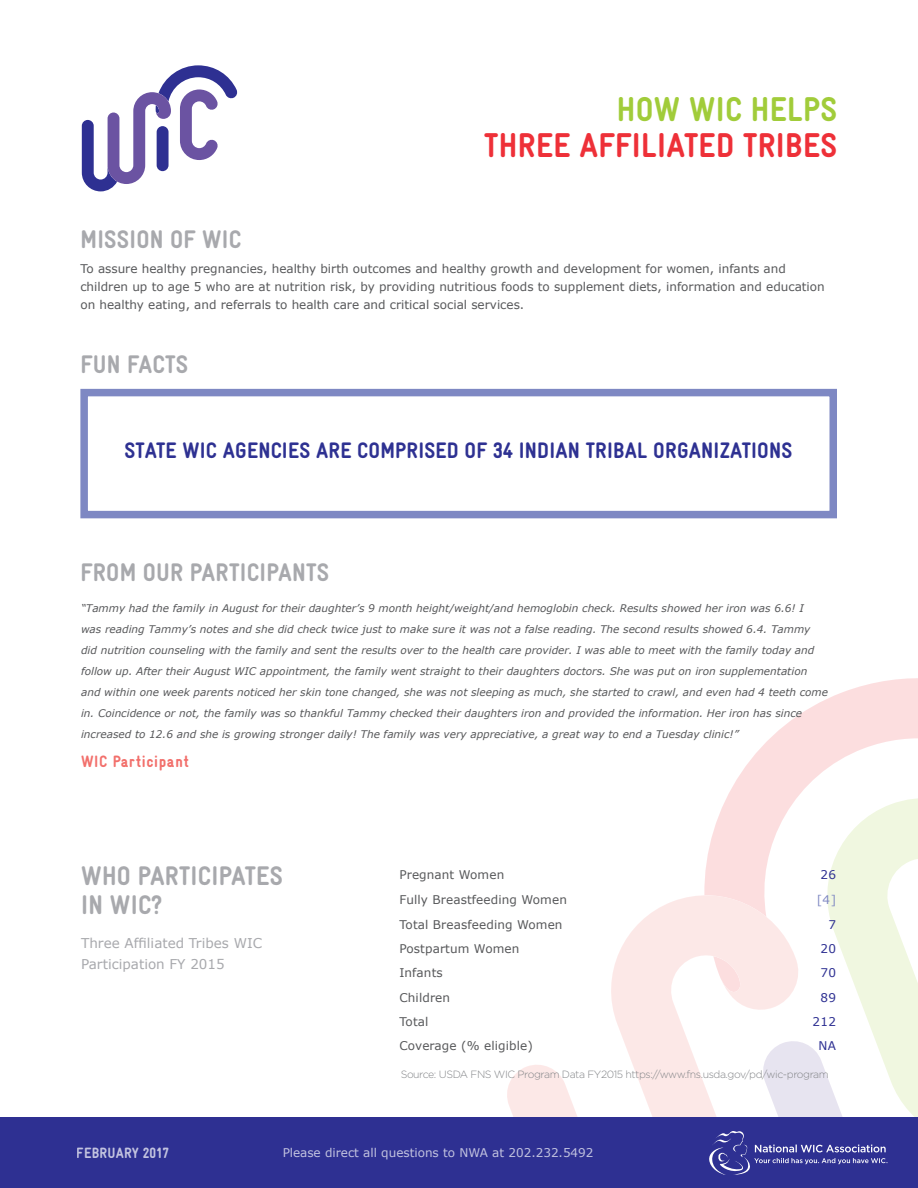
<style>
.page{position:relative;width:918px;height:1188px;background:#fff}
.page>*{position:absolute;margin:0;border:0;box-sizing:border-box;transform-origin:0 0}
.t1{font:900 34.5px/36px "Gravur Condensed Pro";letter-spacing:.01em;color:#ee3038;text-align:right}
.subheads{font:900 27px/28.5px "Gravur Condensed Pro";letter-spacing:.01em;color:#a8a9ad}
.Paragraph_Style_1{font:900 25.5px "Gravur Condensed Pro";letter-spacing:.01em;color:#a8a9ad}
.subheads-2{font:900 22.5px "Gravur Condensed Pro";letter-spacing:.01em;color:#2e3192}
.subheads-3{font:900 16.5px "Gravur Condensed Pro";letter-spacing:.04em;color:#f2706c}
.t2{font:900 15px "Gravur Condensed Pro";letter-spacing:.01em;color:#fff}
.subheads-4{font:13.5px/21px "Verdana";color:#a8a9ad}
.Paragraph_Style_1-2{font:12px/18px "Verdana";color:#57585a}
.subheads-5{font:12px "Verdana";letter-spacing:.01em;color:#57585a}
.t3{font:12px "Verdana";color:#fff}
.subheads-6{font:12px "Verdana";letter-spacing:.04em;color:#2e3092}
.subheads-7{font:12px "Verdana";color:#8089c3}
.subheads-8{font:italic 10.5px/21px "Verdana";color:#57585a}
.subheads-9{font:300 10.5px "Gotham";letter-spacing:-.04em;color:#838588}
.s1{color:#a1cc3a}
</style>
<div class="page">
<div style="left:80px;top:389px;width:757px;height:129px;border:8px solid #7e88c3"></div>
<svg style="left:705px;top:678px;width:213px;height:205px;fill:#fcdedf"></svg>
<svg style="left:503px;top:883px;width:256px;height:235px"></svg>
<svg style="left:759px;top:797px;width:159px;height:321px"></svg>
<div style="left:0;top:1118px;width:918px;height:70px;background:#2e3092"></div>
<svg style="left:82px;top:65px;width:156px;height:126px"></svg>
<svg style="left:709px;top:1131px;width:178px;height:44px"></svg>
<p class="t1" style="left:484px;top:92px;width:355px"><span class="s1">HOW WIC HELPS<br></span>THREE AFFILIATED TRIBES</p>
<p class="Paragraph_Style_1" style="left:81px;top:225px;width:162px">MISSION OF WIC</p>
<p class="Paragraph_Style_1-2" style="left:80px;top:259px;width:746px">To assure healthy pregnancies, healthy birth outcomes and healthy growth and development for women, infants and children up to age 5 who are at nutrition risk, by providing nutritious foods to supplement diets, information and education on healthy eating, and referrals to health care and critical social services.</p>
<p class="Paragraph_Style_1" style="left:81px;top:350px;width:109px">FUN FACTS</p>
<p class="subheads-2" style="left:124px;top:438px;width:670px">STATE WIC AGENCIES ARE COMPRISED OF 34 INDIAN TRIBAL ORGANIZATIONS</p>
<p class="Paragraph_Style_1" style="left:81px;top:558px;width:250px">FROM OUR PARTICIPANTS</p>
<p class="subheads-8" style="left:81px;top:598px;width:749px">“Tammy had the family in August for their daughter’s 9 month height/weight/and hemoglobin check. Results showed her iron was 6.6! I<br>was reading Tammy’s notes and she did check twice just to make sure it was not a false reading. The second results showed 6.4. Tammy did nutrition counseling with the family and sent the results over to the health care provider. I was able to meet with the family today and follow up. After their August WIC appointment, the family went straight to their daughters doctors. She was put on iron supplementation and within one week parents noticed her skin tone changed, she was not sleeping as much, she started to crawl, and even had 4 teeth come in. Coincidence or not, the family was so thankful Tammy checked their daughters iron and provided the information. Her iron has since increased to 12.6 and she is growing stronger daily! The family was very appreciative, a great way to end a Tuesday clinic!”</p>
<p class="subheads-3" style="left:81px;top:752px;width:109px">WIC Participant</p>
<p class="subheads" style="left:81px;top:862px;width:203px">WHO PARTICIPATES<br>IN WIC?</p>
<p class="subheads-4" style="left:81px;top:933px;width:183px">Three Affiliated Tribes WIC<br>Participation FY 2015</p>
<p class="subheads-5" style="left:399px;top:866px;width:106px">Pregnant Women</p>
<p class="subheads-6" style="left:820px;top:866px;width:17px">26</p>
<p class="subheads-5" style="left:399px;top:892px;width:169px">Fully Breastfeeding Women</p>
<p class="subheads-7" style="left:817px;top:892px;width:21px">[4]</p>
<p class="subheads-5" style="left:399px;top:916px;width:165px">Total Breasfeeding Women</p>
<p class="subheads-6" style="left:829px;top:916px;width:9px">7</p>
<p class="subheads-5" style="left:399px;top:940px;width:122px">Postpartum Women</p>
<p class="subheads-6" style="left:820px;top:940px;width:17px">20</p>
<p class="subheads-5" style="left:399px;top:965px;width:45px">Infants</p>
<p class="subheads-6" style="left:820px;top:965px;width:17px">70</p>
<p class="subheads-5" style="left:399px;top:989px;width:52px">Children</p>
<p class="subheads-6" style="left:820px;top:989px;width:17px">89</p>
<p class="subheads-5" style="left:399px;top:1013px;width:31px">Total</p>
<p class="subheads-6" style="left:812px;top:1013px;width:25px">212</p>
<p class="subheads-5" style="left:399px;top:1038px;width:135px">Coverage (% eligible)</p>
<p class="subheads-6" style="left:819px;top:1038px;width:19px">NA</p>
<p class="subheads-9" style="left:401px;top:1067px;width:430px">Source: USDA FNS WIC Program Data FY2015 https://www.fns.usda.gov/pd/wic-program</p>
<h3 class="t2" style="left:77px;top:1144px;width:94px">FEBRUARY 2017</h3>
<p class="t3" style="left:283px;top:1144px;width:313px">Please direct all questions to NWA at 202.232.5492</p>
</div>
